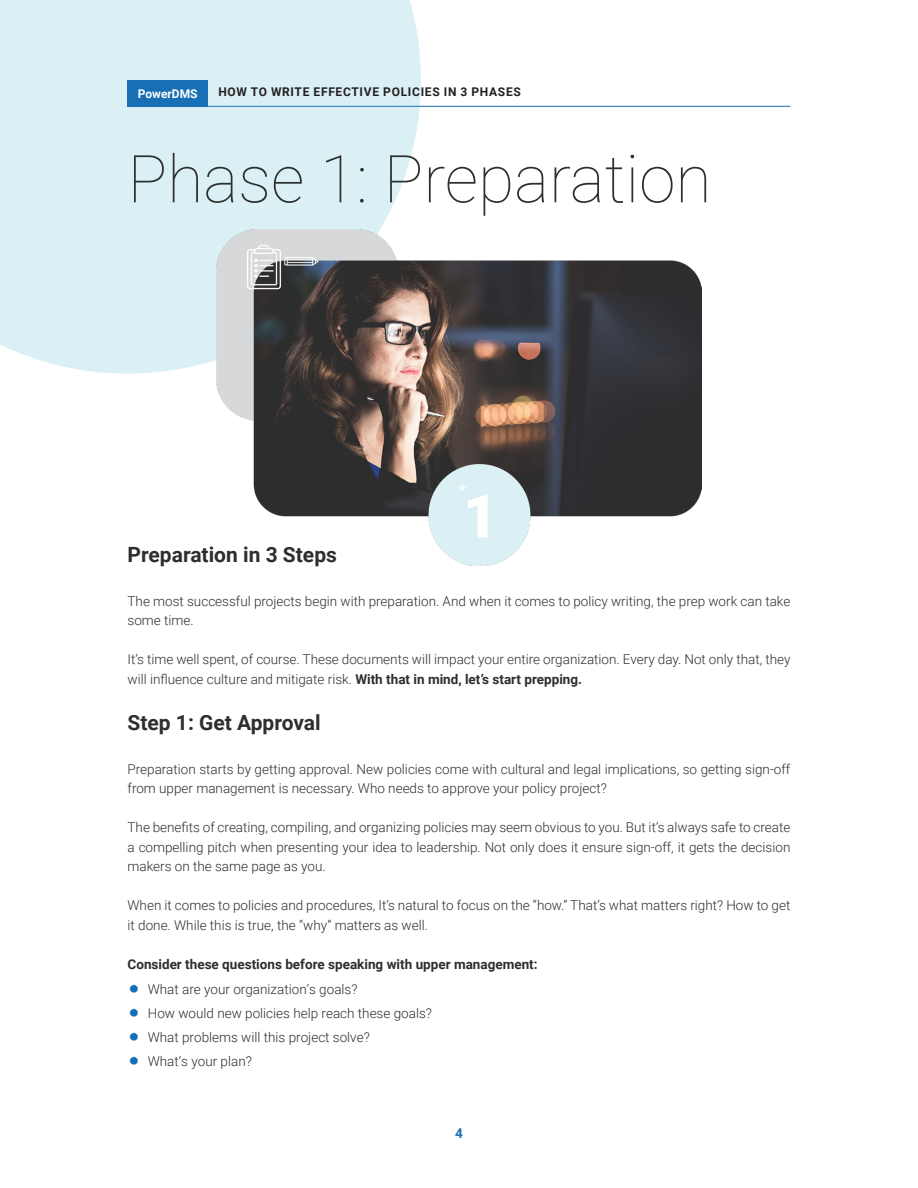
<style>
.page{position:relative;width:918px;height:1188px;background:#fff}
.page>*{position:absolute;margin:0;border:0;box-sizing:border-box;transform-origin:0 0}
.PowerDMS_-_Section_H{font:100 66px "Roboto";color:#2d2e2e}
.PowerDMS_-_Subheader{font:700 21px "Roboto";color:#2d2e2e}
.PowerDMS_-_Body_Text{font:300 13.5px/19.5px "Roboto";color:#2d2e2e}
.PowerDMS_-_Body_Text-2{font:700 13.5px "Roboto";color:#2d2e2e}
.t1{font:700 13.5px "Roboto";color:#196fb3}
.t2{font:700 12px "Roboto";letter-spacing:.06em;color:#231f20}
.t3{font:700 12px "Roboto";color:#fff}
.s1{font-weight:700}
</style>
<div class="page">
<div style="left:0;top:0;width:421px;height:374px;background:#dbf0f5"></div>
<div style="left:128px;top:80px;width:80px;height:26px;background:#196fb3"></div>
<hr style="left:128px;top:106px;width:662px;height:1px;background:#196fb3">
<img style="left:216px;top:230px;width:486px;height:335px">
<p class="t3" style="left:138px;top:85px;width:61px">PowerDMS</p>
<p class="t2" style="left:218px;top:84px;width:304px">HOW TO WRITE EFFECTIVE POLICIES IN 3 PHASES</p>
<p class="PowerDMS_-_Section_H" style="left:128px;top:133px;width:585px">Phase 1: Preparation</p>
<p class="PowerDMS_-_Subheader" style="left:128px;top:540px;width:211px">Preparation in 3 Steps</p>
<p class="PowerDMS_-_Body_Text" style="left:128px;top:591px;width:664px">The most successful projects begin with preparation. And when it comes to policy writing, the prep work can take some time.</p>
<p class="PowerDMS_-_Body_Text" style="left:128px;top:649px;width:664px">It’s time well spent, of course. These documents will impact your entire organization. Every day. Not only that, they will influence culture and mitigate risk. <span class="s1">With that in mind, let’s start prepping.</span></p>
<p class="PowerDMS_-_Subheader" style="left:128px;top:708px;width:195px">Step 1: Get Approval</p>
<p class="PowerDMS_-_Body_Text" style="left:128px;top:759px;width:664px">Preparation starts by getting approval. New policies come with cultural and legal implications, so getting sign-off from upper management is necessary. Who needs to approve your policy project?</p>
<p class="PowerDMS_-_Body_Text" style="left:128px;top:817px;width:664px;text-align:justify">The benefits of creating, compiling, and organizing policies may seem obvious to you. But it’s always safe to create a compelling pitch when presenting your idea to leadership. Not only does it ensure sign-off, it gets the decision makers on the same page as you.</p>
<p class="PowerDMS_-_Body_Text" style="left:128px;top:895px;width:664px">When it comes to policies and procedures, It’s natural to focus on the “how.” That’s what matters right? How to get it done. While this is true, the “why” matters as well.</p>
<p class="PowerDMS_-_Body_Text-2" style="left:128px;top:955px;width:412px">Consider these questions before speaking with upper management:</p>
<p class="PowerDMS_-_Body_Text" style="left:148px;top:979px;width:211px">What are your organization’s goals?</p>
<p class="PowerDMS_-_Body_Text" style="left:148px;top:1003px;width:286px">How would new policies help reach these goals?</p>
<p class="PowerDMS_-_Body_Text" style="left:148px;top:1027px;width:224px">What problems will this project solve?</p>
<p class="PowerDMS_-_Body_Text" style="left:148px;top:1051px;width:106px">What’s your plan?</p>
<p class="t1" style="left:455px;top:1124px;width:9px">4</p>
</div>
